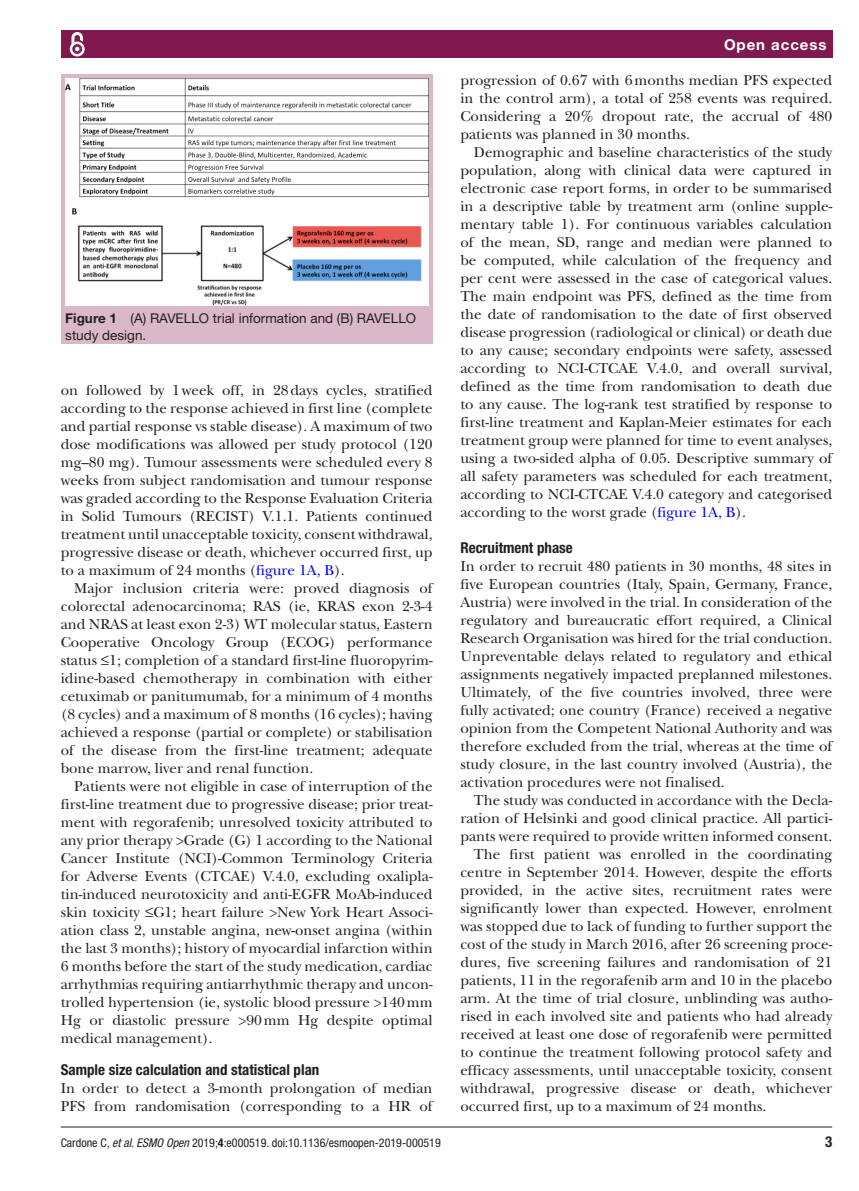
<style>
.page{position:relative;width:859px;height:1191px;background:#fff}
.page>*{position:absolute;margin:0;border:0;box-sizing:border-box;transform-origin:0 0}
.t1{font:15px/18px "New Baskerville";color:#231f20;text-align:justify}
.t2{font:700 condensed 15px "Helvetica Neue LT Std";color:#231f20}
.t3{font:700 15px "Helvetica Neue LT Std";letter-spacing:.065em;color:#fff}
.t4{font:13.5px/16.5px "Helvetica Neue LT Std";color:#231f20}
.t5{font:condensed 12px "Helvetica Neue LT Std";color:#231f20}
.s1{font-weight:700}
.s2{color:#00f}
.s3{font-style:italic}
</style>
<div class="page">
<div style="left:61px;top:31px;width:771px;height:27px;background:#80194f"></div>
<svg style="left:69px;top:32px;width:16px;height:25px"></svg>
<div style="left:74px;top:45px;width:7px;height:8px;border:1px solid #80194f;border-radius:50%"></div>
<hr style="left:61px;top:1126px;width:771px;height:1px;background:#231f20">
<div style="left:61px;top:74px;width:372px;height:270px;background:#dab8c8"></div>
<img style="left:65px;top:79px;width:363px;height:226px">
<p class="t4" style="left:65px;top:310px;width:352px"><span class="s1">Figure 1</span> (A) RAVELLO trial information and (B) RAVELLO study design.</p>
<p class="t1" style="left:61px;top:381px;width:373px">on followed by 1week off, in 28days cycles, stratified according to the response achieved in first line (complete and partial response vs stable disease). A maximum of two dose modifications was allowed per study protocol (120 mg–80 mg). Tumour assessments were scheduled every 8 weeks from subject randomisation and tumour response was graded according to the Response Evaluation Criteria in Solid Tumours (RECIST) V.1.1. Patients continued treatment until unacceptable toxicity, consent withdrawal, progressive disease or death, whichever occurred first, up to a maximum of 24 months (<span class="s2">figure 1A, B</span>).</p>
<p class="t1" style="left:61px;top:579px;width:373px;text-indent:14px">Major inclusion criteria were: proved diagnosis of colorectal adenocarcinoma; RAS (ie, KRAS exon 2-3-4 and NRAS at least exon 2-3) WT molecular status, Eastern Cooperative Oncology Group (ECOG) performance status ≤1; completion of a standard first-line fluoropyrim&shy;idine-based chemotherapy in combination with either cetuximab or panitumumab, for a minimum of 4 months (8 cycles) and a maximum of 8 months (16 cycles); having achieved a response (partial or complete) or stabilisation of the disease from the first-line treatment; adequate bone marrow, liver and renal function.</p>
<p class="t1" style="left:61px;top:777px;width:373px;text-indent:14px">Patients were not eligible in case of interruption of the first-line treatment due to progressive disease; prior treat&shy;ment with regorafenib; unresolved toxicity attributed to any prior therapy &gt;Grade (G) 1 according to the National Cancer Institute (NCI)-Common Terminology Criteria for Adverse Events (CTCAE) V.4.0, excluding oxalipla&shy;tin-induced neurotoxicity and anti-EGFR MoAb-induced skin toxicity ≤G1; heart failure &gt;New York Heart Associ&shy;ation class 2, unstable angina, new-onset angina (within the last 3 months); history of myocardial infarction within 6 months before the start of the study medication, cardiac arrhythmias requiring antiarrhythmic therapy and uncon&shy;trolled hypertension (ie, systolic blood pressure &gt;140mm Hg or diastolic pressure &gt;90mm Hg despite optimal medical management).</p>
<p class="t2" style="left:61px;top:1060px;width:260px">Sample size calculation and statistical plan</p>
<p class="t1" style="left:61px;top:1079px;width:373px">In order to detect a 3-month prolongation of median<br>PFS from randomisation (corresponding to a HR of</p>
<p class="t3" style="left:724px;top:35px;width:104px">Open access</p>
<p class="t1" style="left:460px;top:71px;width:373px">progression of 0.67 with 6months median PFS expected in the control arm), a total of 258 events was required.<br>Considering a 20% dropout rate, the accrual of 480 patients was planned in 30 months.</p>
<p class="t1" style="left:460px;top:143px;width:373px;text-indent:14px">Demographic and baseline characteristics of the study population, along with clinical data were captured in electronic case report forms, in order to be summarised in a descriptive table by treatment arm (online supple&shy;mentary table 1). For continuous variables calculation of the mean, SD, range and median were planned to be computed, while calculation of the frequency and per cent were assessed in the case of categorical values.<br>The main endpoint was PFS, defined as the time from the date of randomisation to the date of first observed disease progression (radiological or clinical) or death due to any cause; secondary endpoints were safety, assessed according to NCI-CTCAE V.4.0, and overall survival, defined as the time from randomisation to death due to any cause. The log-rank test stratified by response to first-line treatment and Kaplan-Meier estimates for each treatment group were planned for time to event analyses, using a two-sided alpha of 0.05. Descriptive summary of all safety parameters was scheduled for each treatment, according to NCI-CTCAE V.4.0 category and categorised according to the worst grade (<span class="s2">figure 1A, B</span>).</p>
<p class="t2" style="left:460px;top:538px;width:114px">Recruitment phase</p>
<p class="t1" style="left:460px;top:557px;width:373px">In order to recruit 480 patients in 30 months, 48 sites in five European countries (Italy, Spain, Germany, France, Austria) were involved in the trial. In consideration of the regulatory and bureaucratic effort required, a Clinical Research Organisation was hired for the trial conduction.<br>Unpreventable delays related to regulatory and ethical assignments negatively impacted preplanned milestones.<br>Ultimately, of the five countries involved, three were fully activated; one country (France) received a negative opinion from the Competent National Authority and was therefore excluded from the trial, whereas at the time of study closure, in the last country involved (Austria), the activation procedures were not finalised.</p>
<p class="t1" style="left:474px;top:791px;width:360px">The study was conducted in accordance with the Decla-</p>
<p class="t1" style="left:460px;top:809px;width:373px">ration of Helsinki and good clinical practice. All partici-</p>
<p class="t1" style="left:460px;top:827px;width:373px">pants were required to provide written informed consent.</p>
<p class="t1" style="left:474px;top:845px;width:360px">The first patient was enrolled in the coordinating</p>
<p class="t1" style="left:460px;top:863px;width:373px">centre in September 2014. However, despite the efforts</p>
<p class="t1" style="left:460px;top:881px;width:373px">provided, in the active sites, recruitment rates were</p>
<p class="t1" style="left:460px;top:899px;width:373px">significantly lower than expected. However, enrolment</p>
<p class="t1" style="left:460px;top:917px;width:373px">was stopped due to lack of funding to further support the</p>
<p class="t1" style="left:460px;top:935px;width:373px">cost of the study in March 2016, after 26 screening proce-</p>
<p class="t1" style="left:460px;top:953px;width:373px">dures, five screening failures and randomisation of 21</p>
<p class="t1" style="left:460px;top:971px;width:373px">patients, 11 in the regorafenib arm and 10 in the placebo</p>
<p class="t1" style="left:460px;top:989px;width:373px">arm. At the time of trial closure, unblinding was autho-</p>
<p class="t1" style="left:460px;top:1007px;width:373px">rised in each involved site and patients who had already</p>
<p class="t1" style="left:460px;top:1025px;width:373px">received at least one dose of regorafenib were permitted</p>
<p class="t1" style="left:460px;top:1043px;width:373px">to continue the treatment following protocol safety and</p>
<p class="t1" style="left:460px;top:1061px;width:373px">efficacy assessments, until unacceptable toxicity, consent</p>
<p class="t1" style="left:460px;top:1079px;width:373px">withdrawal, progressive disease or death, whichever</p>
<p class="t1" style="left:460px;top:1097px;width:307px">occurred first, up to a maximum of 24 months.</p>
<p class="t5" style="left:61px;top:1135px;width:382px">Cardone C, <span class="s3">et al</span>. <span class="s3">ESMO Open</span> 2019;<span class="s1">4</span>:e000519. doi:10.1136/esmoopen-2019-000519</p>
<p class="t2" style="left:825px;top:1132px;width:9px">3</p>
</div>
